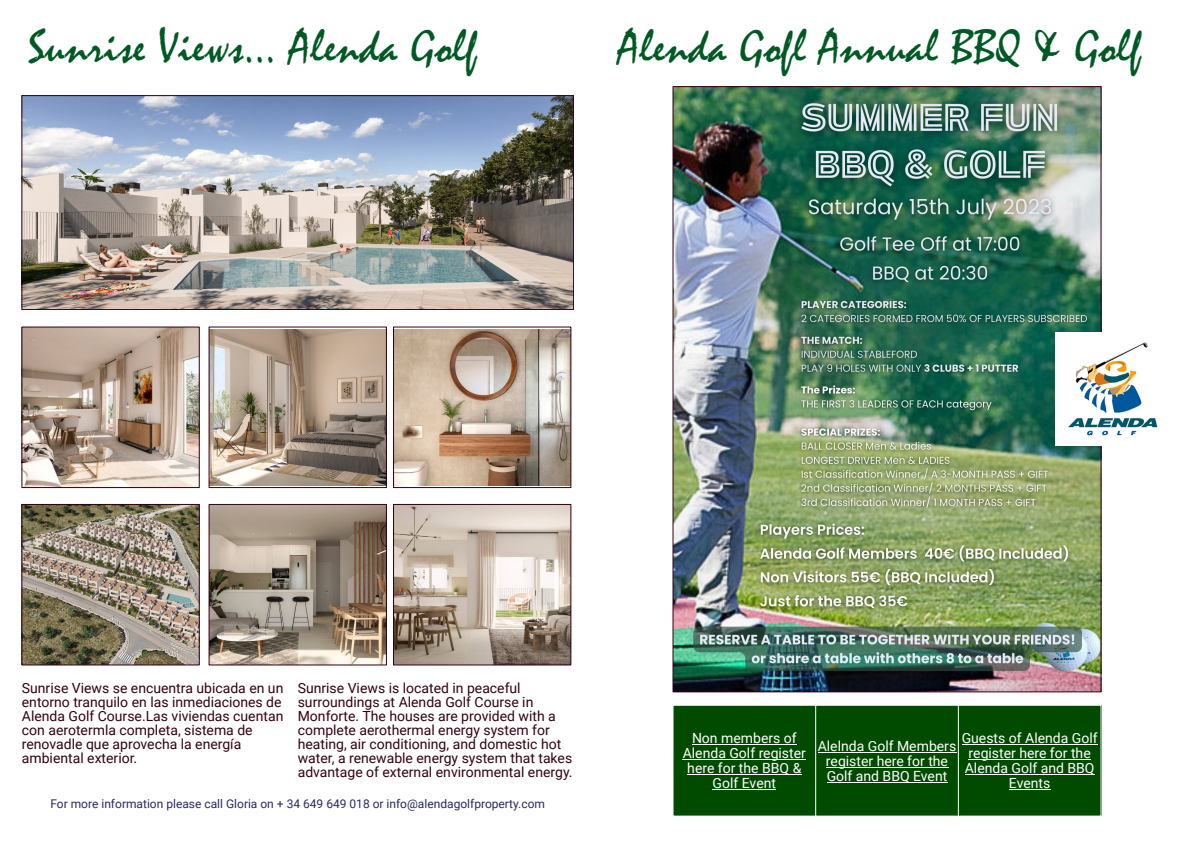
<style>
.page{position:relative;width:1191px;height:842px;background:#fff}
.page>*{position:absolute;margin:0;border:0;box-sizing:border-box;transform-origin:0 0}
.t1{font:48px "Mistral";letter-spacing:.01em;color:#005924}
.t2{font:14px/14px "Roboto";color:#320014}
.t3{font:14px/15px "Roboto";color:#fff;text-align:center}
.t4{font:12px "Roboto";color:#27295f}
</style>
<div class="page">
<img style="left:24px;top:98px;width:547px;height:210px">
<div style="left:22px;top:96px;width:551px;height:214px;border:1px solid #320014"></div>
<img style="left:23px;top:329px;width:175px;height:157px">
<div style="left:21px;top:327px;width:179px;height:161px;border:1px solid #320014"></div>
<img style="left:211px;top:329px;width:174px;height:156px">
<div style="left:209px;top:327px;width:178px;height:161px;border:1px solid #320014"></div>
<img style="left:23px;top:506px;width:175px;height:157px">
<div style="left:21px;top:504px;width:179px;height:161px;border:1px solid #320014"></div>
<img style="left:211px;top:506px;width:174px;height:157px">
<div style="left:209px;top:504px;width:178px;height:161px;border:1px solid #320014"></div>
<img style="left:395px;top:329px;width:174px;height:156px">
<div style="left:393px;top:327px;width:178px;height:161px;border:1px solid #320014"></div>
<img style="left:395px;top:506px;width:174px;height:157px">
<div style="left:393px;top:504px;width:178px;height:161px;border:1px solid #320014"></div>
<img style="left:675px;top:88px;width:424px;height:602px">
<img style="left:1055px;top:333px;width:103px;height:113px">
<div style="left:673px;top:705px;width:428px;height:111px;background:#014b01"></div>
<hr style="left:692px;top:744px;width:104px;height:1px;background:#fff">
<hr style="left:683px;top:759px;width:123px;height:1px;background:#fff">
<hr style="left:687px;top:774px;width:114px;height:1px;background:#fff">
<hr style="left:712px;top:789px;width:64px;height:1px;background:#fff">
<hr style="left:817px;top:752px;width:139px;height:1px;background:#fff">
<hr style="left:826px;top:767px;width:122px;height:1px;background:#fff">
<hr style="left:826px;top:782px;width:121px;height:1px;background:#fff">
<hr style="left:961px;top:744px;width:136px;height:1px;background:#fff">
<hr style="left:968px;top:759px;width:122px;height:1px;background:#fff">
<hr style="left:964px;top:774px;width:130px;height:1px;background:#fff">
<hr style="left:1009px;top:789px;width:41px;height:1px;background:#fff">
<hr style="left:673px;top:705px;width:1px;height:111px;background:#fff">
<hr style="left:1100px;top:705px;width:1px;height:111px;background:#fff">
<hr style="left:815px;top:705px;width:1px;height:111px;background:#fff">
<hr style="left:958px;top:705px;width:1px;height:111px;background:#fff">
<hr style="left:673px;top:705px;width:428px;height:1px;background:#fff">
<h1 class="t1" style="left:28px;top:30px;width:451px">Sunrise Views… Alenda Golf</h1>
<h1 class="t1" style="left:618px;top:30px;width:525px">Alenda Gofl Annual BBQ &amp; Golf</h1>
<p class="t2" style="left:22px;top:683px;width:263px">Sunrise Views se encuentra ubicada en un entorno tranquilo en las inmediaciones de Alenda Golf Course.Las viviendas cuentan con aerotermla completa, sistema de renovadle que aprovecha la energía ambiental exterior.</p>
<p class="t2" style="left:298px;top:683px;width:276px">Sunrise Views is located in peaceful surroundings at Alenda Golf Course in Monforte. The houses are provided with a complete aerothermal energy system for heating, air conditioning, and domestic hot water, a renewable energy system that takes advantage of external environmental energy.</p>
<p class="t4" style="left:50px;top:799px;width:496px">For more information please call Gloria on + 34 649 649 018 or info@alendagolfproperty.com</p>
<p class="t3" style="left:683px;top:732px;width:125px">Non members of<br>Alenda Golf register here for the BBQ &amp;<br>Golf Event</p>
<p class="t3" style="left:817px;top:740px;width:140px">Alelnda Golf Members register here for the<br>Golf and BBQ Event</p>
<p class="t3" style="left:961px;top:732px;width:137px">Guests of Alenda Golf register here for the<br>Alenda Golf and BBQ<br>Events</p>
</div>
